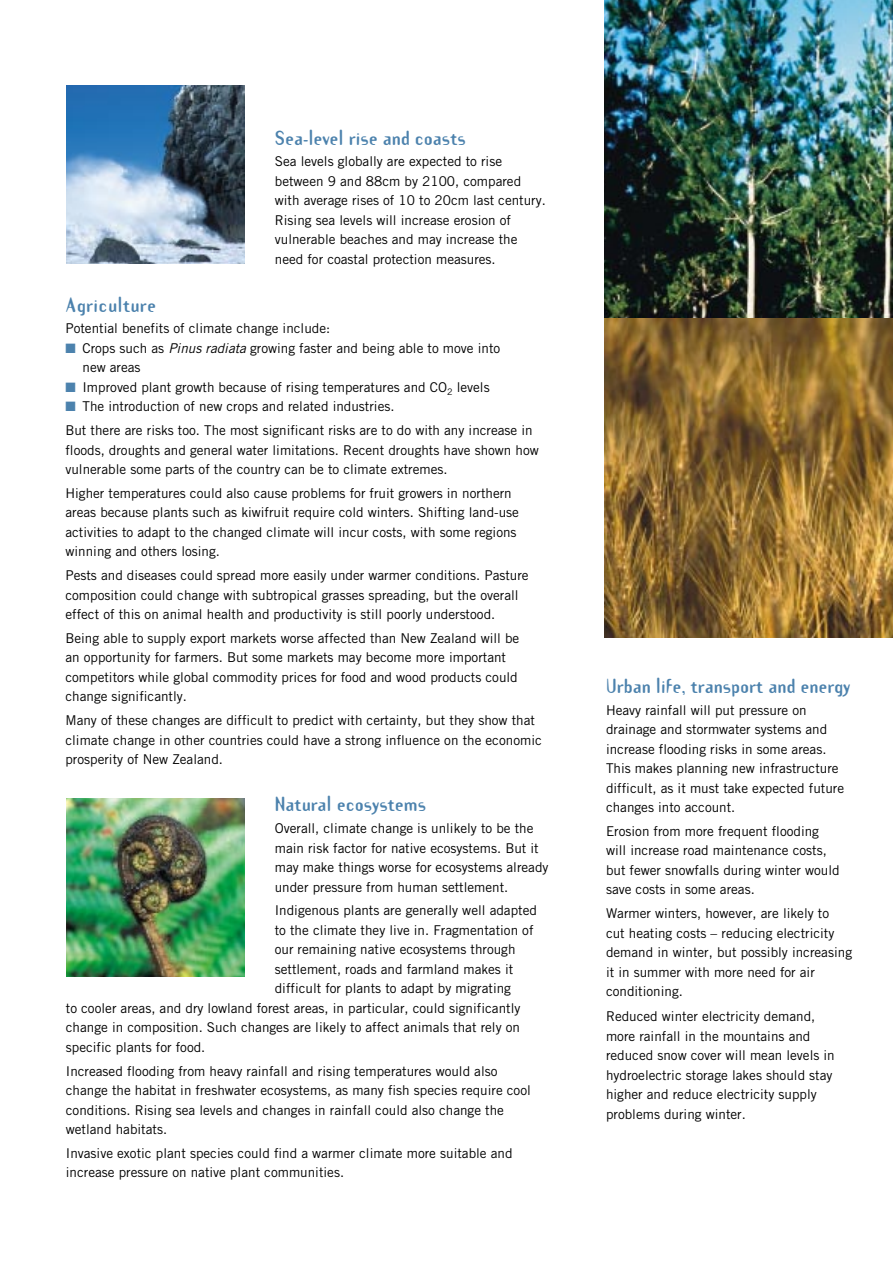
<style>
.page{position:relative;width:893px;height:1263px;background:#fff}
.page>*{position:absolute;margin:0;border:0;box-sizing:border-box;transform-origin:0 0}
.t1{font:700 18px "Mri Template Gothic";color:#4c82ad}
.t2{font:700 18px "Mri Template Gothic";letter-spacing:.02em;color:#4c82ad}
.t3{font:13.5px/19.5px "Mri Trade Gothic";color:#000}
.s1{color:#4c82ad}
.s2{font-family:"Trade Gothic";font-style:italic}
</style>
<div class="page">
<img style="left:604px;top:0;width:288px;height:319px">
<svg style="left:604px;top:319px;width:288px;height:319px"></svg>
<img style="left:66px;top:798px;width:179px;height:179px">
<img style="left:66px;top:85px;width:179px;height:179px">
<h1 class="t1" style="left:275px;top:130px;width:192px">Sea-level rise and coasts</h1>
<p class="t3" style="left:275px;top:153px;width:272px">Sea levels globally are expected to rise between 9 and 88cm by 2100, compared with average rises of 10 to 20cm last century.<br>Rising sea levels will increase erosion of vulnerable beaches and may increase the need for coastal protection measures.</p>
<h1 class="t2" style="left:65px;top:297px;width:92px">Agriculture</h1>
<p class="t3" style="left:65px;top:320px;width:266px">Potential benefits of climate change include:</p>
<p class="t3" style="left:82px;top:340px;width:419px;text-indent:-17px"><span class="s1">■</span> Crops such as <span class="s2">Pinus radiata</span> growing faster and being able to move into new areas</p>
<p class="t3" style="left:65px;top:379px;width:425px"><span class="s1">■</span> Improved plant growth because of rising temperatures and CO<sub>2</sub> levels</p>
<p class="t3" style="left:65px;top:396px;width:469px;line-height:23.7px"><span class="s1">■</span> The introduction of new crops and related industries.<br>But there are risks too. The most significant risks are to do with any increase in</p>
<p class="t3" style="left:65px;top:442px;width:475px">floods, droughts and general water limitations. Recent droughts have shown how vulnerable some parts of the country can be to climate extremes.</p>
<p class="t3" style="left:65px;top:485px;width:455px">Higher temperatures could also cause problems for fruit growers in northern areas because plants such as kiwifruit require cold winters. Shifting land-use activities to adapt to the changed climate will incur costs, with some regions winning and others losing.</p>
<p class="t3" style="left:65px;top:567px;width:464px">Pests and diseases could spread more easily under warmer conditions. Pasture composition could change with subtropical grasses spreading, but the overall effect of this on animal health and productivity is still poorly understood.</p>
<p class="t3" style="left:65px;top:630px;width:455px">Being able to supply export markets worse affected than New Zealand will be an opportunity for farmers. But some markets may become more important competitors while global commodity prices for food and wood products could change significantly.</p>
<p class="t3" style="left:65px;top:712px;width:478px">Many of these changes are difficult to predict with certainty, but they show that climate change in other countries could have a strong influence on the economic prosperity of New Zealand.</p>
<h1 class="t1" style="left:275px;top:796px;width:153px">Natural ecosystems</h1>
<p class="t3" style="left:275px;top:820px;width:275px">Overall, climate change is unlikely to be the main risk factor for native ecosystems. But it may make things worse for ecosystems already under pressure from human settlement.</p>
<p class="t3" style="left:275px;top:902px;width:264px">Indigenous plants are generally well adapted</p>
<p class="t3" style="left:275px;top:922px;width:260px">to the climate they live in. Fragmentation of</p>
<p class="t3" style="left:275px;top:941px;width:242px">our remaining native ecosystems through</p>
<p class="t3" style="left:275px;top:961px;width:240px">settlement, roads and farmland makes it</p>
<p class="t3" style="left:275px;top:980px;width:238px">difficult for plants to adapt by migrating</p>
<p class="t3" style="left:66px;top:1000px;width:456px">to cooler areas, and dry lowland forest areas, in particular, could significantly</p>
<p class="t3" style="left:66px;top:1019px;width:455px">change in composition. Such changes are likely to affect animals that rely on</p>
<p class="t3" style="left:66px;top:1039px;width:141px">specific plants for food.</p>
<p class="t3" style="left:66px;top:1063px;width:466px">Increased flooding from heavy rainfall and rising temperatures would also change the habitat in freshwater ecosystems, as many fish species require cool conditions. Rising sea levels and changes in rainfall could also change the wetland habitats.</p>
<p class="t3" style="left:66px;top:1145px;width:448px">Invasive exotic plant species could find a warmer climate more suitable and increase pressure on native plant communities.</p>
<h1 class="t1" style="left:606px;top:678px;width:246px">Urban life, transport and energy</h1>
<p class="t3" style="left:606px;top:702px;width:240px">Heavy rainfall will put pressure on drainage and stormwater systems and increase flooding risks in some areas.<br>This makes planning new infrastructure difficult, as it must take expected future changes into account.</p>
<p class="t3" style="left:606px;top:823px;width:235px">Erosion from more frequent flooding will increase road maintenance costs, but fewer snowfalls during winter would save costs in some areas.</p>
<p class="t3" style="left:606px;top:905px;width:247px">Warmer winters, however, are likely to<br>cut heating costs – reducing electricity demand in winter, but possibly increasing it in summer with more need for air conditioning.</p>
<p class="t3" style="left:606px;top:1008px;width:230px">Reduced winter electricity demand, more rainfall in the mountains and reduced snow cover will mean levels in hydroelectric storage lakes should stay higher and reduce electricity supply problems during winter.</p>
</div>
